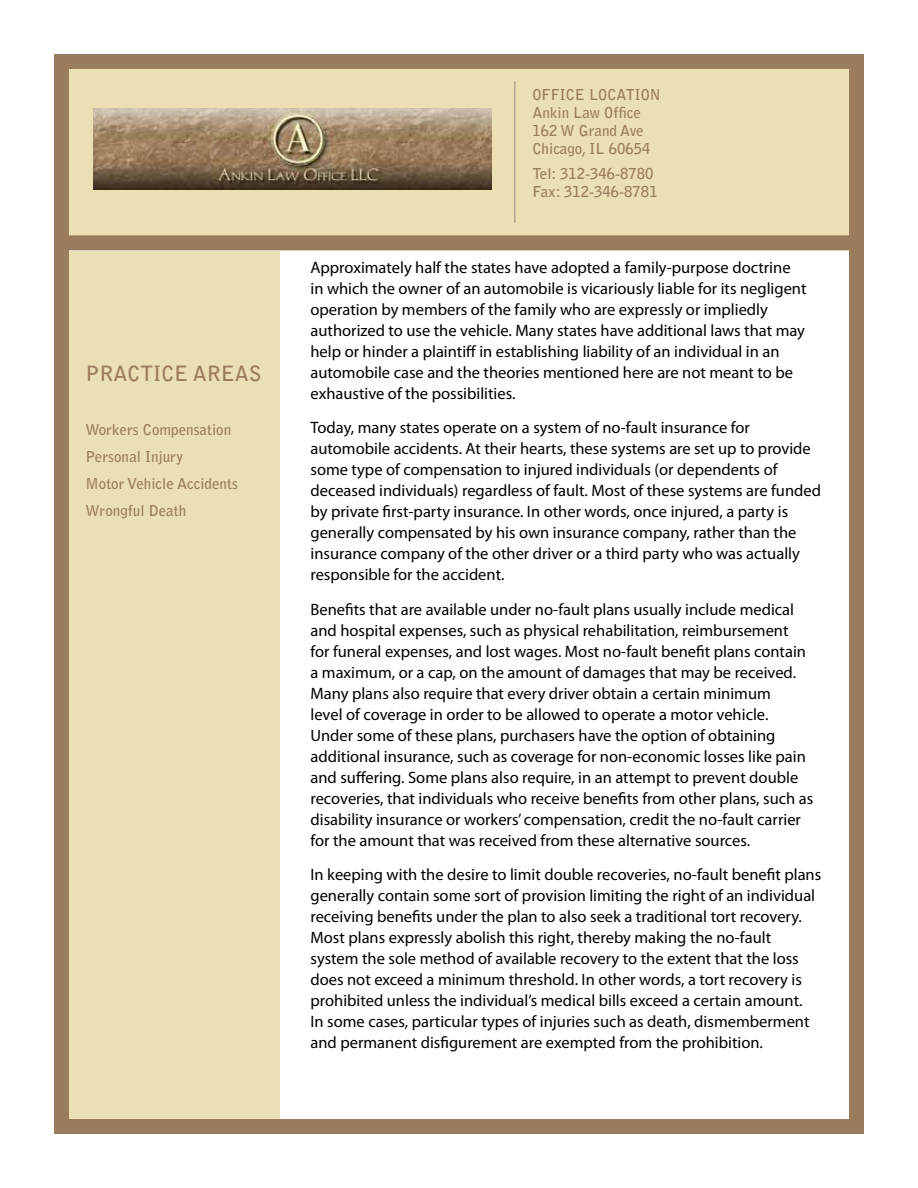
<style>
.page{position:relative;width:918px;height:1188px;background:#fff}
.page>*{position:absolute;margin:0;border:0;box-sizing:border-box;transform-origin:0 0}
.t1{font:700 21px "Bell Gothic Std";color:#9a7d5d}
.t2{font:16.5px/21px "Myriad Pro";color:#000}
.t3{font:700 15px/18px "Bell Gothic Std";color:#9a7d5d}
</style>
<div class="page">
<div style="left:54px;top:251px;width:225px;height:883px;background:#ecdfb3"></div>
<div style="left:54px;top:54px;width:810px;height:1080px;border:15px solid #9a7d5d"></div>
<div style="left:54px;top:54px;width:810px;height:196px;background:#ecdfb3;border:15px solid #9a7d5d"></div>
<img style="left:93px;top:109px;width:399px;height:81px">
<hr style="left:514px;top:81px;width:1px;height:142px;background:#9a7d5d">
<p class="t1" style="left:86px;top:361px;width:178px">PRACTICE AREAS</p>
<p class="t3" style="left:86px;top:417px;width:154px;line-height:27px">Workers Compensation<br>Personal Injury<br>Motor Vehicle Accidents<br>Wrongful Death</p>
<p class="t3" style="left:532px;top:85px;width:130px">OFFICE LOCATION<br>Ankin Law Office<br>162 W Grand Ave<br>Chicago, IL 60654</p>
<p class="t3" style="left:532px;top:165px;width:127px">Tel: 312-346-8780<br>Fax: 312-346-8781</p>
<p class="t2" style="left:310px;top:256px;width:498px">Approximately half the states have adopted a family-purpose doctrine in which the owner of an automobile is vicariously liable for its negligent operation by members of the family who are expressly or impliedly authorized to use the vehicle. Many states have additional laws that may help or hinder a plaintiff in establishing liability of an individual in an automobile case and the theories mentioned here are not meant to be exhaustive of the possibilities.</p>
<p class="t2" style="left:310px;top:417px;width:512px">Today, many states operate on a system of no-fault insurance for automobile accidents. At their hearts, these systems are set up to provide some type of compensation to injured individuals (or dependents of deceased individuals) regardless of fault. Most of these systems are funded by private first-party insurance. In other words, once injured, a party is generally compensated by his own insurance company, rather than the insurance company of the other driver or a third party who was actually responsible for the accident.</p>
<p class="t2" style="left:310px;top:598px;width:504px">Benefits that are available under no-fault plans usually include medical and hospital expenses, such as physical rehabilitation, reimbursement<br>for funeral expenses, and lost wages. Most no-fault benefit plans contain a maximum, or a cap, on the amount of damages that may be received.<br>Many plans also require that every driver obtain a certain minimum<br>level of coverage in order to be allowed to operate a motor vehicle.<br>Under some of these plans, purchasers have the option of obtaining additional insurance, such as coverage for non-economic losses like pain and suffering. Some plans also require, in an attempt to prevent double recoveries, that individuals who receive benefits from other plans, such as disability insurance or workers’ compensation, credit the no-fault carrier for the amount that was received from these alternative sources.</p>
<p class="t2" style="left:310px;top:864px;width:512px">In keeping with the desire to limit double recoveries, no-fault benefit plans generally contain some sort of provision limiting the right of an individual receiving benefits under the plan to also seek a traditional tort recovery.<br>Most plans expressly abolish this right, thereby making the no-fault system the sole method of available recovery to the extent that the loss does not exceed a minimum threshold. In other words, a tort recovery is prohibited unless the individual’s medical bills exceed a certain amount.<br>In some cases, particular types of injuries such as death, dismemberment and permanent disfigurement are exempted from the prohibition.</p>
</div>
